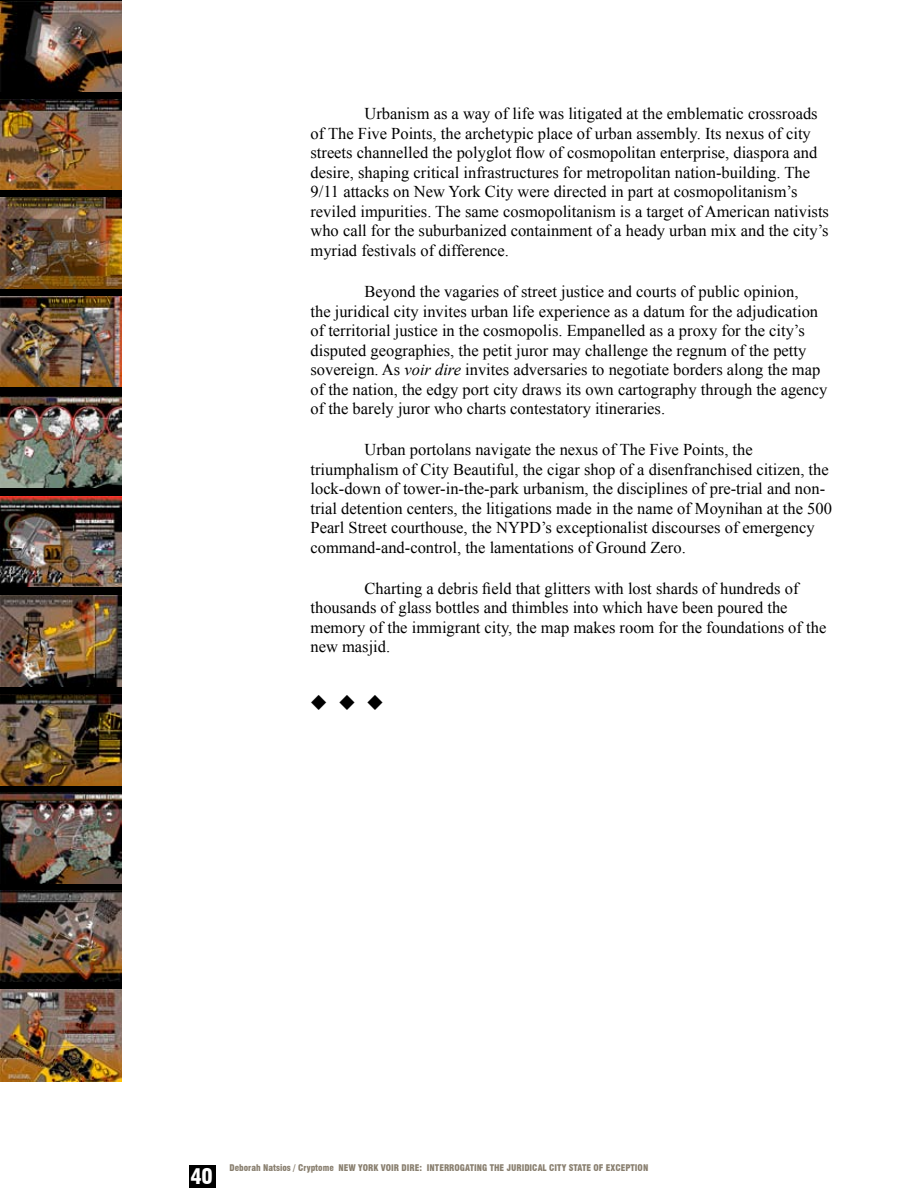
<style>
.page{position:relative;width:918px;height:1188px;background:#fff}
.page>*{position:absolute;margin:0;border:0;box-sizing:border-box;transform-origin:0 0}
.t1{font:21px "Monotype Sorts";color:#000}
.t2{font:900 condensed 21px "Swiss 721 BT";color:#fff}
.t3{font:16.5px/19.5px "Times New Roman";color:#000}
.t4{font:900 condensed 9px "Swiss 721 BT";color:#887e6e}
.s1{font-style:italic}
</style>
<div class="page">
<div style="left:189px;top:1165px;width:27px;height:23px;background:#000"></div>
<div style="left:0;top:0;width:122px;height:1081px;background:#000"></div>
<img style="left:0;top:296px;width:121px;height:91px">
<img style="left:0;top:793px;width:121px;height:90px">
<img style="left:0;top:695px;width:121px;height:91px">
<img style="left:0;top:1px;width:121px;height:91px">
<img style="left:0;top:99px;width:121px;height:91px">
<img style="left:0;top:198px;width:121px;height:90px">
<img style="left:0;top:496px;width:121px;height:91px">
<img style="left:0;top:397px;width:121px;height:90px">
<img style="left:0;top:891px;width:121px;height:90px">
<img style="left:0;top:990px;width:121px;height:91px">
<img style="left:0;top:596px;width:121px;height:90px">
<p class="t3" style="left:310px;top:104px;width:520px;text-indent:54px">Urbanism as a way of life was litigated at the emblematic crossroads of The Five Points, the archetypic place of urban assembly. Its nexus of city streets channelled the polyglot flow of cosmopolitan enterprise, diaspora and desire, shaping critical infrastructures for metropolitan nation-building. The 9/11 attacks on New York City were directed in part at cosmopolitanism’s reviled impurities. The same cosmopolitanism is a target of American nativists who call for the suburbanized containment of a heady urban mix and the city’s myriad festivals of difference.</p>
<p class="t3" style="left:310px;top:282px;width:518px;text-indent:54px">Beyond the vagaries of street justice and courts of public opinion,<br>the juridical city invites urban life experience as a datum for the adjudication of territorial justice in the cosmopolis. Empanelled as a proxy for the city’s disputed geographies, the petit juror may challenge the regnum of the petty sovereign. As <span class="s1">voir dire</span> invites adversaries to negotiate borders along the map of the nation, the edgy port city draws its own cartography through the agency of the barely juror who charts contestatory itineraries.</p>
<p class="t3" style="left:310px;top:440px;width:523px;text-indent:54px">Urban portolans navigate the nexus of The Five Points, the triumphalism of City Beautiful, the cigar shop of a disenfranchised citizen, the lock-down of tower-in-the-park urbanism, the disciplines of pre-trial and non&shy;trial detention centers, the litigations made in the name of Moynihan at the 500<br>Pearl Street courthouse, the NYPD’s exceptionalist discourses of emergency command-and-control, the lamentations of Ground Zero.</p>
<p class="t3" style="left:310px;top:578px;width:517px;text-indent:54px">Charting a debris field that glitters with lost shards of hundreds of thousands of glass bottles and thimbles into which have been poured the memory of the immigrant city, the map makes room for the foundations of the new masjid.</p>
<p class="t1" style="left:310px;top:694px;width:74px">U U U</p>
<p class="t2" style="left:190px;top:1164px;width:24px">40</p>
<p class="t4" style="left:230px;top:1163px;width:420px">Deborah Natsios / Cryptome NEW YORK VOIR DIRE: INTERROGATING THE JURIDICAL CITY STATE OF EXCEPTION</p>
</div>
